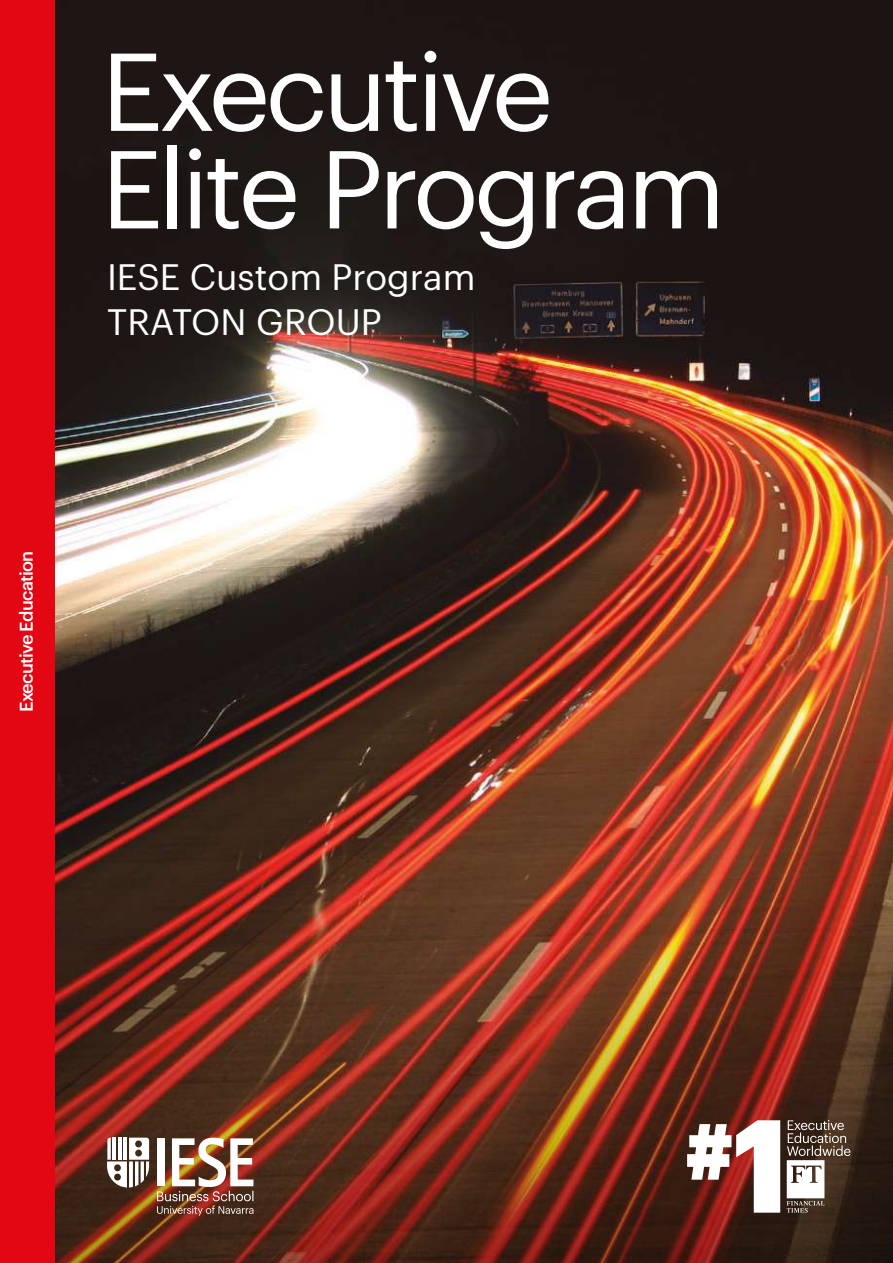
<style>
.page{position:relative;width:893px;height:1263px;background:#fff}
.page>*{position:absolute;margin:0;border:0;box-sizing:border-box;transform-origin:0 0}
.t1{font:108px/97.5px "Graphik";letter-spacing:-.04em;color:#fff}
.t2{font:36px/45px "Graphik";color:#fff}
.t3{font:500 18px "Graphik";letter-spacing:-.04em;color:#fff}
</style>
<div class="page">
<img style="left:54px;top:0;width:839px;height:906px">
<img style="left:54px;top:906px;width:839px;height:357px">
<svg style="left:107px;top:1138px;width:42px;height:49px"></svg>
<img style="left:157px;top:1138px;width:96px;height:78px">
<div style="left:0;top:0;width:54px;height:1263px;background:#e30613"></div>
<svg style="left:687px;top:1120px;width:93px;height:93px"></svg>
<svg style="left:787px;top:1120px;width:63px;height:93px"></svg>
<h1 class="t1" style="left:101px;top:34px;width:626px">Executive<br>Elite Program</h1>
<p class="t2" style="left:107px;top:251px;width:370px">IESE Custom Program<br>TRATON GROUP</p>
<p class="t3" style="left:13px;top:712px;width:163px;rotate:-90deg">Executive Education</p>
</div>
